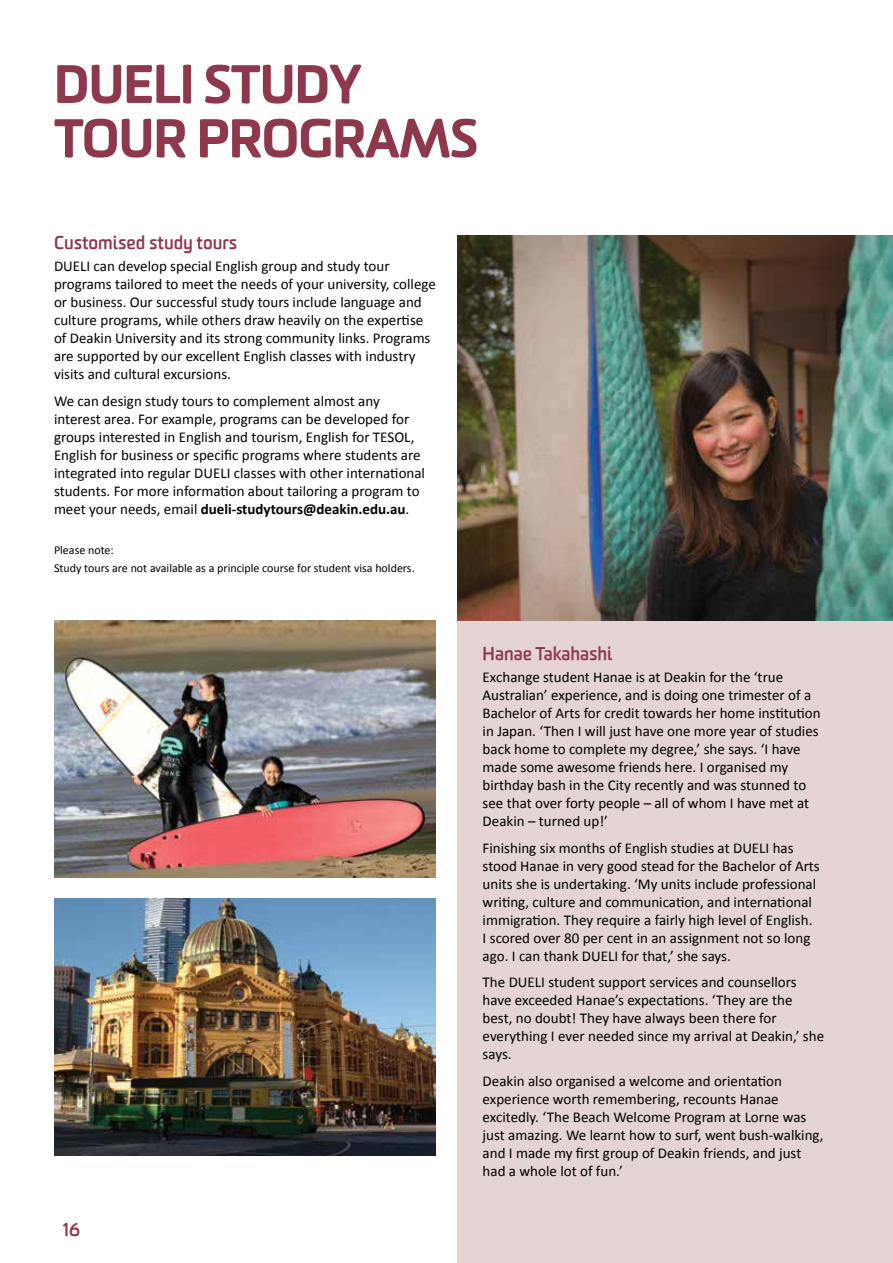
<style>
.page{position:relative;width:893px;height:1263px;background:#fff}
.page>*{position:absolute;margin:0;border:0;box-sizing:border-box;transform-origin:0 0}
.t1{font:900 52.5px/54px "Worldly";letter-spacing:-.02em;color:#8e384e}
.t2{font:700 18px "Worldly";color:#8e384e}
.t3{font:15px/18px "Calibri";color:#000}
.t4{font:12px/18px "Calibri";color:#000}
.s1{font-weight:700}
</style>
<div class="page">
<img style="left:54px;top:621px;width:382px;height:257px">
<div style="left:457px;top:621px;width:436px;height:642px;background:#e4d4d4"></div>
<img style="left:457px;top:236px;width:436px;height:385px">
<img style="left:54px;top:899px;width:382px;height:257px">
<h1 class="t1" style="left:54px;top:58px;width:423px">DUELI STUDY<br>TOUR PROGRAMs</h1>
<p class="t2" style="left:54px;top:231px;width:185px">Customised study tours</p>
<p class="t3" style="left:54px;top:257px;width:383px">DUELI can develop special English group and study tour programs tailored to meet the needs of your university, college or business. Our successful study tours include language and culture programs, while others draw heavily on the expertise of Deakin University and its strong community links. Programs are supported by our excellent English classes with industry visits and cultural excursions.</p>
<p class="t3" style="left:54px;top:392px;width:373px">We can design study tours to complement almost any interest area. For example, programs can be developed for groups interested in English and tourism, English for TESOL, English for business or specific programs where students are integrated into regular DUELI classes with other international students. For more information about tailoring a program to meet your needs, email <span class="s1">dueli-studytours@deakin.edu.au</span>.</p>
<p class="t4" style="left:54px;top:541px;width:362px">Please note:<br>Study tours are not available as a principle course for student visa holders.</p>
<p class="t2" style="left:62px;top:1218px;width:20px">16</p>
<p class="t2" style="left:483px;top:642px;width:131px">Hanae Takahashi</p>
<p class="t3" style="left:483px;top:668px;width:340px">Exchange student Hanae is at Deakin for the ‘true Australian’ experience, and is doing one trimester of a Bachelor of Arts for credit towards her home institution in Japan. ‘Then I will just have one more year of studies back home to complete my degree,’ she says. ‘I have made some awesome friends here. I organised my birthday bash in the City recently and was stunned to see that over forty people – all of whom I have met at Deakin – turned up!’</p>
<p class="t3" style="left:483px;top:839px;width:339px">Finishing six months of English studies at DUELI has stood Hanae in very good stead for the Bachelor of Arts units she is undertaking. ‘My units include professional writing, culture and communication, and international immigration. They require a fairly high level of English.<br>I scored over 80 per cent in an assignment not so long ago. I can thank DUELI for that,’ she says.</p>
<p class="t3" style="left:483px;top:973px;width:343px">The DUELI student support services and counsellors have exceeded Hanae’s expectations. ‘They are the best, no doubt! They have always been there for everything I ever needed since my arrival at Deakin,’ she says.</p>
<p class="t3" style="left:483px;top:1072px;width:342px">Deakin also organised a welcome and orientation experience worth remembering, recounts Hanae excitedly. ‘The Beach Welcome Program at Lorne was just amazing. We learnt how to surf, went bush-walking, and I made my first group of Deakin friends, and just had a whole lot of fun.’</p>
</div>
